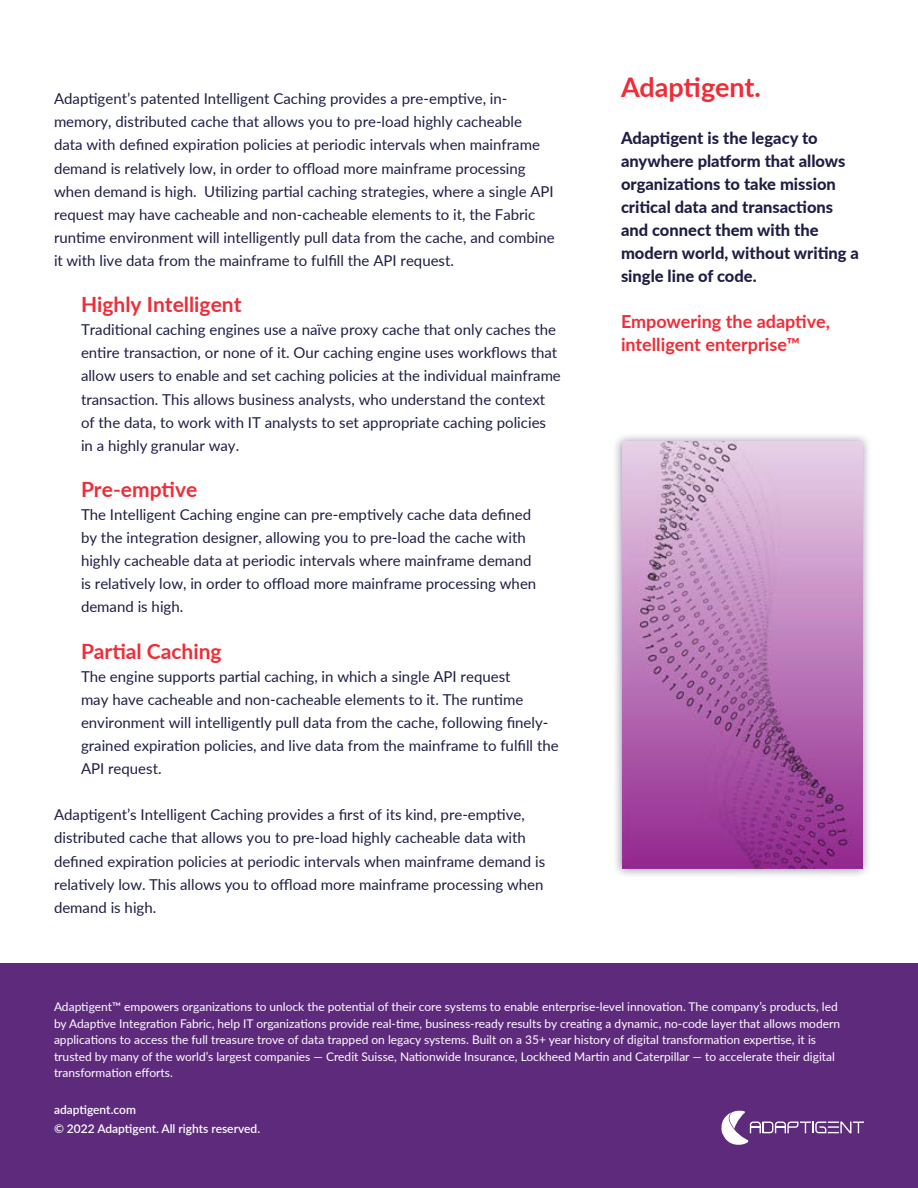
<style>
.page{position:relative;width:918px;height:1188px;background:#fff}
.page>*{position:absolute;margin:0;border:0;box-sizing:border-box;transform-origin:0 0}
.t1{font:700 27px "Lato";letter-spacing:-.005em;color:#ee2d38}
.t2{font:700 21px "Lato";color:#ee2d38}
.t3{font:700 18px/23.1px "Lato";color:#ee2d38}
.t4{font:800 16.5px/23.1px "Lato";color:#1e1e45}
.t5{font:15px/23.1px "Lato";color:#1e1e45}
.t6{font:12px/16.5px "Lato";color:#fff}
.t7{font:600 12px/18.6px "Lato";color:#fff}
</style>
<div class="page">
<div style="left:0;top:963px;width:918px;height:225px;background:#5e2a7c"></div>
<svg style="left:721px;top:1110px;width:143px;height:35px"></svg>
<div style="left:613px;top:432px;width:258px;height:446px;background:#161442;opacity:.52"></div>
<img style="left:622px;top:442px;width:240px;height:427px">
<p class="t5" style="left:54px;top:87px;width:502px">Adaptigent’s patented Intelligent Caching provides a pre-emptive, in&shy;memory, distributed cache that allows you to pre-load highly cacheable<br>data with defined expiration policies at periodic intervals when mainframe demand is relatively low, in order to offload more mainframe processing when demand is high. Utilizing partial caching strategies, where a single API request may have cacheable and non-cacheable elements to it, the Fabric runtime environment will intelligently pull data from the cache, and combine it with live data from the mainframe to fulfill the API request.</p>
<h2 class="t2" style="left:81px;top:289px;width:162px">Highly Intelligent</h2>
<p class="t5" style="left:81px;top:318px;width:481px">Traditional caching engines use a naïve proxy cache that only caches the entire transaction, or none of it. Our caching engine uses workflows that allow users to enable and set caching policies at the individual mainframe transaction. This allows business analysts, who understand the context of the data, to work with IT analysts to set appropriate caching policies in a highly granular way.</p>
<h2 class="t2" style="left:81px;top:474px;width:118px">Pre-emptive</h2>
<p class="t5" style="left:81px;top:502px;width:457px">The Intelligent Caching engine can pre-emptively cache data defined by the integration designer, allowing you to pre-load the cache with highly cacheable data at periodic intervals where mainframe demand is relatively low, in order to offload more mainframe processing when demand is high.</p>
<h2 class="t2" style="left:81px;top:636px;width:142px">Partial Caching</h2>
<p class="t5" style="left:81px;top:664px;width:479px">The engine supports partial caching, in which a single API request<br>may have cacheable and non-cacheable elements to it. The runtime environment will intelligently pull data from the cache, following finely&shy;grained expiration policies, and live data from the mainframe to fulfill the API request.</p>
<p class="t5" style="left:54px;top:803px;width:493px">Adaptigent’s Intelligent Caching provides a first of its kind, pre-emptive, distributed cache that allows you to pre-load highly cacheable data with defined expiration policies at periodic intervals when mainframe demand is relatively low. This allows you to offload more mainframe processing when demand is high.</p>
<h1 class="t1" style="left:621px;top:68px;width:141px">Adaptigent.</h1>
<p class="t4" style="left:621px;top:125px;width:240px">Adaptigent is the legacy to anywhere platform that allows organizations to take mission critical data and transactions and connect them with the modern world, without writing a single line of code.</p>
<p class="t3" style="left:621px;top:309px;width:210px">Empowering the adaptive, intelligent enterprise™</p>
<p class="t6" style="left:54px;top:998px;width:788px">Adaptigent™ empowers organizations to unlock the potential of their core systems to enable enterprise-level innovation. The company’s products, led by Adaptive Integration Fabric, help IT organizations provide real-time, business-ready results by creating a dynamic, no-code layer that allows modern applications to access the full treasure trove of data trapped on legacy systems. Built on a 35+ year history of digital transformation expertise, it is trusted by many of the world’s largest companies — Credit Suisse, Nationwide Insurance, Lockheed Martin and Caterpillar — to accelerate their digital transformation efforts.</p>
<p class="t7" style="left:54px;top:1100px;width:208px">adaptigent.com<br>© 2022 Adaptigent. All rights reserved.</p>
</div>
